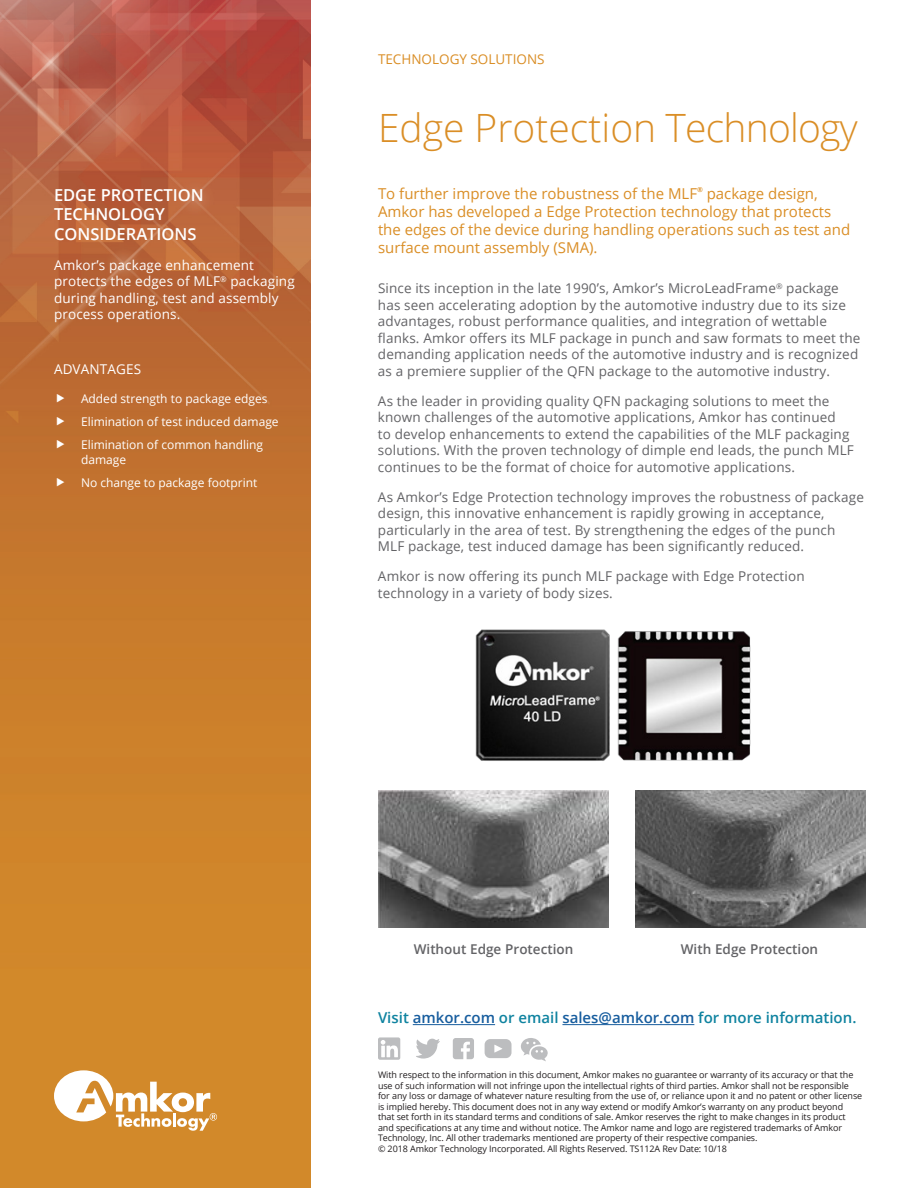
<style>
.page{position:relative;width:918px;height:1188px;background:#fff}
.page>*{position:absolute;margin:0;border:0;box-sizing:border-box;transform-origin:0 0}
.Tech_Solutions_Title{font:300 39px "Open Sans";color:#da8e26}
.Sidebar_Title{font:600 16.5px/19.5px "Open Sans";color:#fff}
.Tech_Solutions_Subco{font:15px/18px "Open Sans";color:#da8e26}
.Contact_Us_Copy{font:600 15px "Open Sans";color:#0f83a0}
.Body_Copy_Gray{font:13.5px/16.5px "Open Sans";letter-spacing:.01em;color:#636366}
.Sidebar_Copy_White{font:13.5px/16.5px "Open Sans";letter-spacing:.01em;color:#fff}
.Heading{font:600 13.5px "Open Sans";color:#636366}
.Tech_Solutions_Page{font:13.5px "Open Sans";color:#da8e26}
.Sidebar_Subhead{font:13.5px "Open Sans";letter-spacing:.01em;color:#fff}
.t1{font:12px/15px "Open Sans";color:#fff}
.Legal___Flyspec{font:9px/10.5px "Open Sans";letter-spacing:-.01em;color:#231f20}
.Tech_Solutions_Subco-2{font:600 7.05px "Open Sans";color:#da8e26}
.s1{color:#175d9e}
</style>
<div class="page">
<img style="left:0;top:0;width:311px;height:1188px">
<svg style="left:54px;top:1070px;width:163px;height:61px"></svg>
<img style="left:475px;top:629px;width:276px;height:132px">
<img style="left:379px;top:790px;width:230px;height:137px">
<img style="left:635px;top:790px;width:231px;height:137px">
<svg style="left:378px;top:1037px;width:22px;height:23px"></svg>
<hr style="left:413px;top:1024px;width:82px;height:1px;background:#175d9e">
<hr style="left:562px;top:1024px;width:132px;height:1px;background:#175d9e">
<svg style="left:416px;top:1039px;width:24px;height:20px"></svg>
<svg style="left:453px;top:1038px;width:21px;height:21px"></svg>
<svg style="left:485px;top:1039px;width:27px;height:19px"></svg>
<svg style="left:521px;top:1038px;width:27px;height:23px"></svg>
<svg style="left:57px;top:394px;width:7px;height:8px"></svg>
<svg style="left:57px;top:417px;width:7px;height:8px"></svg>
<svg style="left:57px;top:440px;width:7px;height:8px"></svg>
<svg style="left:57px;top:478px;width:7px;height:9px"></svg>
<p class="Sidebar_Title" style="left:54px;top:184px;width:151px">EDGE PROTECTION<br>TECHNOLOGY<br>CONSIDERATIONS</p>
<p class="Sidebar_Copy_White" style="left:54px;top:256px;width:242px">Amkor’s package enhancement protects the edges of MLF<sup>®</sup> packaging during handling, test and assembly process operations.</p>
<p class="Sidebar_Subhead" style="left:54px;top:360px;width:89px">ADVANTAGES</p>
<p class="t1" style="left:81px;top:391px;width:188px">Added strength to package edges</p>
<p class="t1" style="left:81px;top:414px;width:199px">Elimination of test induced damage</p>
<p class="t1" style="left:81px;top:437px;width:184px">Elimination of common handling damage</p>
<p class="t1" style="left:81px;top:475px;width:178px">No change to package footprint</p>
<p class="Tech_Solutions_Page" style="left:378px;top:50px;width:168px">TECHNOLOGY SOLUTIONS</p>
<p class="Tech_Solutions_Title" style="left:378px;top:102px;width:481px">Edge Protection Technology</p>
<p class="Tech_Solutions_Subco" style="left:378px;top:185px;width:321px">To further improve the robustness of the MLF</p>
<p class="Tech_Solutions_Subco-2" style="left:697px;top:185px;width:7px">®</p>
<p class="Tech_Solutions_Subco" style="left:378px;top:185px;width:474px;text-indent:329px">package design, Amkor has developed a Edge Protection technology that protects the edges of the device during handling operations such as test and surface mount assembly (SMA).</p>
<p class="Body_Copy_Gray" style="left:378px;top:280px;width:484px">Since its inception in the late 1990’s, Amkor’s MicroLeadFrame<sup>®</sup> package has seen accelerating adoption by the automotive industry due to its size advantages, robust performance qualities, and integration of wettable flanks. Amkor offers its MLF package in punch and saw formats to meet the demanding application needs of the automotive industry and is recognized as a premiere supplier of the QFN package to the automotive industry.</p>
<p class="Body_Copy_Gray" style="left:378px;top:392px;width:477px">As the leader in providing quality QFN packaging solutions to meet the known challenges of the automotive applications, Amkor has continued<br>to develop enhancements to extend the capabilities of the MLF packaging solutions. With the proven technology of dimple end leads, the punch MLF continues to be the format of choice for automotive applications.</p>
<p class="Body_Copy_Gray" style="left:378px;top:488px;width:487px">As Amkor’s Edge Protection technology improves the robustness of package design, this innovative enhancement is rapidly growing in acceptance, particularly in the area of test. By strengthening the edges of the punch MLF package, test induced damage has been significantly reduced.</p>
<p class="Body_Copy_Gray" style="left:378px;top:568px;width:428px">Amkor is now offering its punch MLF package with Edge Protection technology in a variety of body sizes.</p>
<p class="Heading" style="left:414px;top:940px;width:161px">Without Edge Protection</p>
<p class="Heading" style="left:681px;top:940px;width:139px">With Edge Protection</p>
<p class="Contact_Us_Copy" style="left:378px;top:1008px;width:480px">Visit <span class="s1">amkor.com</span> or email <span class="s1">sales@amkor.com</span> for more information.</p>
<p class="Legal___Flyspec" style="left:378px;top:1069px;width:486px">With respect to the information in this document, Amkor makes no guarantee or warranty of its accuracy or that the use of such information will not infringe upon the intellectual rights of third parties. Amkor shall not be responsible for any loss or damage of whatever nature resulting from the use of, or reliance upon it and no patent or other license is implied hereby. This document does not in any way extend or modify Amkor’s warranty on any product beyond<br>that set forth in its standard terms and conditions of sale. Amkor reserves the right to make changes in its product and specifications at any time and without notice. The Amkor name and logo are registered trademarks of Amkor Technology, Inc. All other trademarks mentioned are property of their respective companies.</p>
<p class="Legal___Flyspec" style="left:378px;top:1143px;width:351px">© 2018 Amkor Technology Incorporated. All Rights Reserved. TS112A Rev Date: 10/18</p>
</div>
